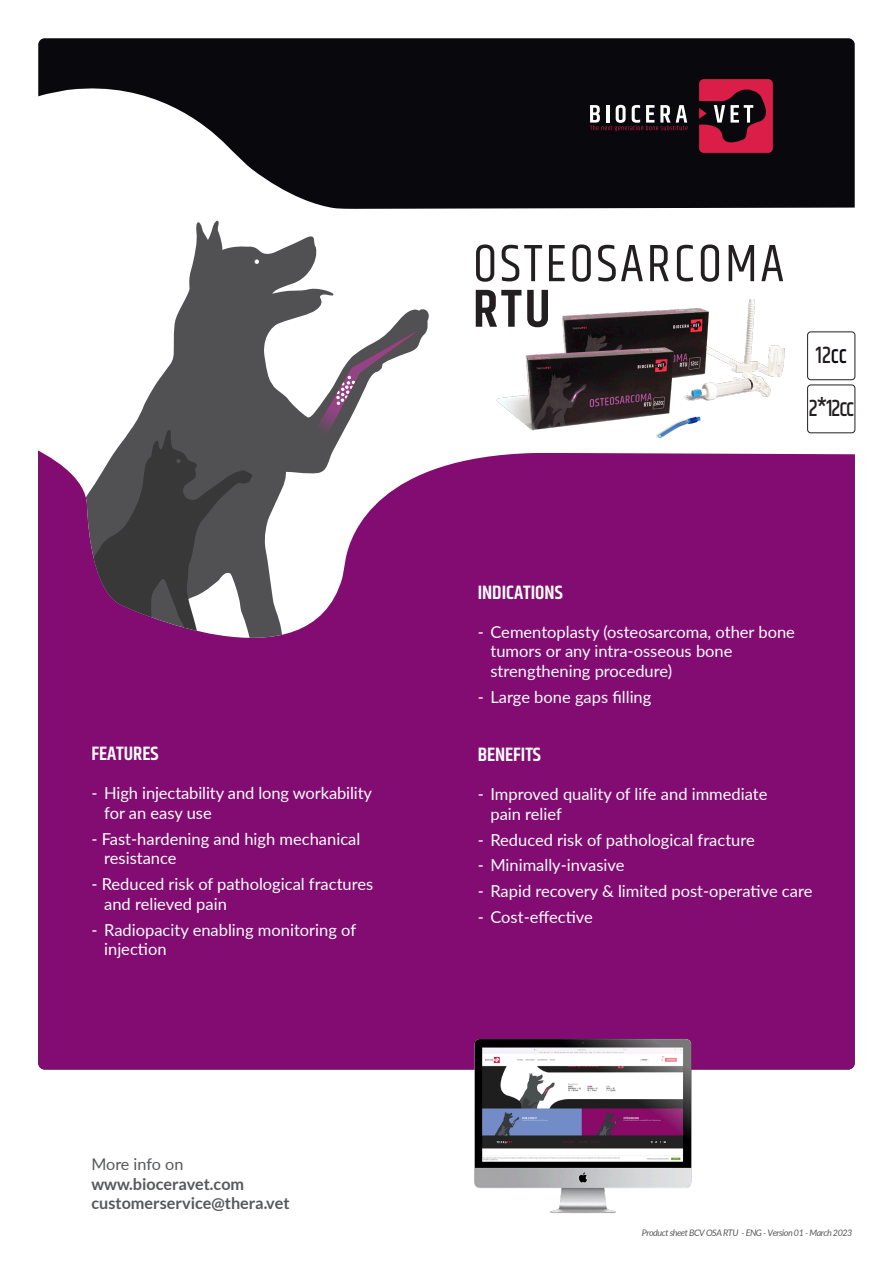
<style>
.page{position:relative;width:893px;height:1263px;background:#fff}
.page>*{position:absolute;margin:0;border:0;box-sizing:border-box;transform-origin:0 0}
.TUSSENTITEL{font:53.85px "Khand";letter-spacing:.05em;color:#231f20}
.TUSSENTITEL-2{font:600 53.85px "Khand";color:#231f20}
.t1{font:500 24px "Khand";color:#231f20;scale:.9 1}
.t2{font:500 23.85px "Khand";color:#231f20;scale:.9 1}
.TUSSENTITEL-3{font:600 19.5px "Khand";color:#fff}
.Bijschrift{font:16.5px/19.5px "Lato";color:#fff}
.Bijschrift-2{font:700 16.2px "Lato";color:#57585a}
.Bijschrift-3{font:16.2px "Lato";letter-spacing:-.01em;color:#57585a}
.t3{font:italic 9px "Lato";letter-spacing:-.055em;color:#58595b}
.s1{color:#08080d}
</style>
<div class="page">
<div style="left:38px;top:38px;width:817px;height:1031px;background:#08080d;border-radius:6px"></div>
<div style="left:38px;top:418px;width:817px;height:651px;background:#820c71"></div>
<svg style="left:38px;top:81px;width:818px;height:614px"></svg>
<svg style="left:38px;top:221px;width:393px;height:474px;fill:#fff"></svg>
<svg style="left:38px;top:428px;width:215px;height:242px"></svg>
<svg style="left:307px;top:331px;width:111px;height:118px;background:#cac4c9"></svg>
<img style="left:471px;top:1038px;width:223px;height:176px">
<img style="left:476px;top:242px;width:356px;height:257px">
<div style="left:808px;top:385px;width:47px;height:48px;background:#fff;border-radius:3px"></div>
<div style="left:807px;top:385px;width:48px;height:48px;border:1px solid #231f20;border-radius:3px"></div>
<div style="left:808px;top:332px;width:47px;height:48px;background:#fff;border-radius:3px"></div>
<div style="left:807px;top:332px;width:48px;height:48px;border:1px solid #231f20;border-radius:3px"></div>
<svg style="left:587px;top:79px;width:188px;height:76px"></svg>
<p class="TUSSENTITEL-3" style="left:91px;top:741px;width:69px">FEATURES</p>
<p class="Bijschrift" style="left:104px;top:783px;width:269px;text-indent:-13px">- High injectability and long workability for an easy use</p>
<p class="Bijschrift" style="left:104px;top:828px;width:258px;text-indent:-13px">- Fast-hardening and high mechanical resistance</p>
<p class="Bijschrift" style="left:104px;top:874px;width:271px;text-indent:-13px">- Reduced risk of pathological fractures and relieved pain</p>
<p class="Bijschrift" style="left:104px;top:919px;width:253px;text-indent:-13px">- Radiopacity enabling monitoring of injection</p>
<p class="Bijschrift-3" style="left:91px;top:1153px;width:93px">More info on</p>
<p class="Bijschrift-2" style="left:91px;top:1174px;width:154px">www.bioceravet.com</p>
<p class="Bijschrift-2" style="left:91px;top:1194px;width:200px">customerservice@thera.vet</p>
<p class="TUSSENTITEL" style="left:473px;top:231px;width:313px">OSTEOSARCOMA</p>
<p class="TUSSENTITEL-2" style="left:473px;top:273px;width:79px">RTU</p>
<p class="t1" style="left:816px;top:340px;width:36px">12<span class="s1">cc</span></p>
<p class="t2" style="left:809px;top:393px;width:52px">2*12cc</p>
<p class="TUSSENTITEL-3" style="left:478px;top:579px;width:87px">INDICATIONS</p>
<p class="Bijschrift" style="left:490px;top:621px;width:306px;text-indent:-13px">- Cementoplasty (osteosarcoma, other bone tumors or any intra-osseous bone</p>
<p class="Bijschrift" style="left:490px;top:660px;width:183px">strengthening procedure)</p>
<p class="Bijschrift" style="left:478px;top:686px;width:175px">- Large bone gaps filling</p>
<p class="TUSSENTITEL-3" style="left:478px;top:742px;width:65px">BENEFITS</p>
<p class="Bijschrift" style="left:478px;top:784px;width:291px">- Improved quality of life and immediate</p>
<p class="Bijschrift" style="left:490px;top:803px;width:73px">pain relief</p>
<p class="Bijschrift" style="left:478px;top:829px;width:279px">- Reduced risk of pathological fracture</p>
<p class="Bijschrift" style="left:478px;top:855px;width:148px">- Minimally-invasive</p>
<p class="Bijschrift" style="left:478px;top:881px;width:336px">- Rapid recovery &amp; limited post-operative care</p>
<p class="Bijschrift" style="left:478px;top:907px;width:117px">- Cost-effective</p>
<p class="t3" style="left:642px;top:1226px;width:212px">Product sheet BCV OSA RTU - ENG - Version 01 - March 2023</p>
</div>
